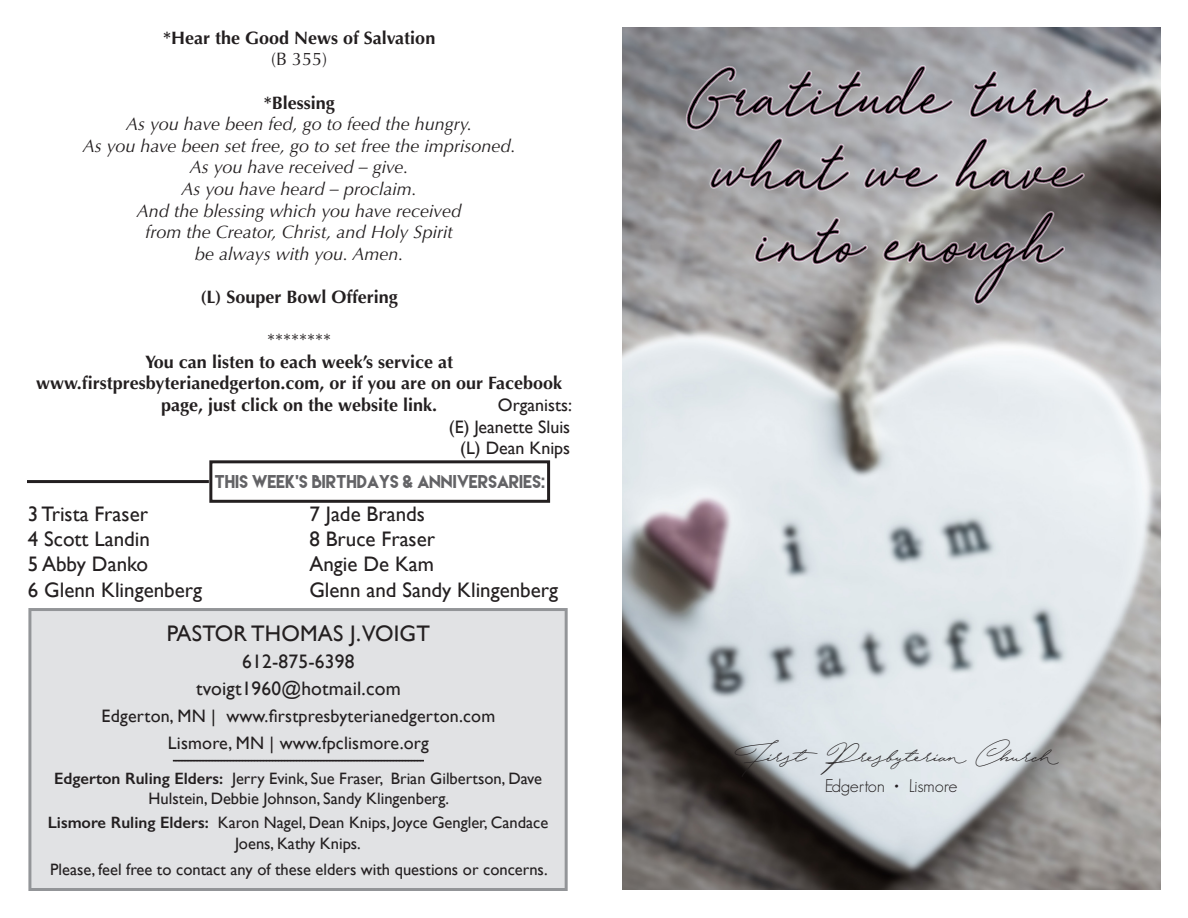
<style>
.page{position:relative;width:1188px;height:918px;background:#fff}
.page>*{position:absolute;margin:0;border:0;box-sizing:border-box;transform-origin:0 0}
.t1{font:22.5px "Hijrnotes PERSONALUSEONLY";color:#231f20}
.t2{font:22.5px "Gill Sans";letter-spacing:.01em;color:#231f20}
.t3{font:21px "Gill Sans";color:#231f20}
.t4{font:19.5px "Gill Sans";letter-spacing:.01em;color:#231f20}
.t5{font:italic 18px "Optima";color:#231f20}
.t6{font:700 18px/21.6px "Optima";color:#231f20;text-align:center}
.t7{font:18px "Gill Sans";letter-spacing:.01em;color:#231f20}
.t8{font:300 18px "Geosans";color:#231f20}
.t9{font:18px "Optima";color:#231f20}
.t10{font:16.5px/19.8px "Gill Sans";color:#231f20;text-align:center}
.t11{font:16.5px "Lemon Milk";color:#636366}
.s1{font-weight:600}
</style>
<div class="page">
<img style="left:622px;top:27px;width:539px;height:862px">
<div style="left:28px;top:608px;width:540px;height:283px;background:#e1e2e4;border:3px solid #939598"></div>
<svg style="left:173px;top:760px;width:251px;height:2px"></svg>
<div style="left:209px;top:460px;width:341px;height:43px;border:3px solid #231f20"></div>
<hr style="left:27px;top:480px;width:182px;height:3px;background:#231f20">
<p class="t6" style="left:163px;top:27px;width:274px">*Hear the Good News of Salvation</p>
<p class="t9" style="left:271px;top:49px;width:58px">(B 355)</p>
<p class="t6" style="left:264px;top:92px;width:73px">*Blessing</p>
<p class="t5" style="left:126px;top:114px;width:348px">As you have been fed, go to feed the hungry.</p>
<p class="t5" style="left:83px;top:135px;width:435px">As you have been set free, go to set free the imprisoned.</p>
<p class="t5" style="left:190px;top:157px;width:220px">As you have received – give.</p>
<p class="t5" style="left:182px;top:178px;width:237px">As you have heard – proclaim.</p>
<p class="t5" style="left:137px;top:200px;width:326px">And the blessing which you have received</p>
<p class="t5" style="left:145px;top:222px;width:309px">from the Creator, Christ, and Holy Spirit</p>
<p class="t5" style="left:195px;top:243px;width:210px">be always with you. Amen.</p>
<p class="t6" style="left:201px;top:286px;width:199px">(L) Souper Bowl Offering</p>
<p class="t9" style="left:267px;top:330px;width:65px">********</p>
<p class="t6" style="left:145px;top:351px;width:309px">You can listen to each week’s service at</p>
<p class="t6" style="left:36px;top:373px;width:527px">www.firstpresbyterianedgerton.com, or if you are on our Facebook page, just click on the website link.</p>
<p class="t7" style="left:498px;top:394px;width:76px">Organists:</p>
<p class="t7" style="left:449px;top:416px;width:123px">(E) Jeanette Sluis</p>
<p class="t7" style="left:460px;top:438px;width:111px">(L) Dean Knips</p>
<p class="t11" style="left:215px;top:473px;width:333px">THIS WEEK’S BIRTHDAYS &amp; ANNIVERSARIES:</p>
<p class="t3" style="left:28px;top:502px;width:122px">3 Trista Fraser</p>
<p class="t3" style="left:28px;top:527px;width:124px">4 Scott Landin</p>
<p class="t3" style="left:28px;top:552px;width:122px">5 Abby Danko</p>
<p class="t3" style="left:28px;top:577px;width:176px">6 Glenn Klingenberg</p>
<p class="t3" style="left:309px;top:502px;width:117px">7 Jade Brands</p>
<p class="t3" style="left:309px;top:527px;width:127px">8 Bruce Fraser</p>
<p class="t3" style="left:309px;top:552px;width:126px">Angie De Kam</p>
<p class="t3" style="left:309px;top:577px;width:250px">Glenn and Sandy Klingenberg</p>
<p class="t2" style="left:167px;top:620px;width:265px">PASTOR THOMAS J.VOIGT</p>
<p class="t4" style="left:242px;top:650px;width:114px">612-875-6398</p>
<p class="t4" style="left:196px;top:677px;width:206px">tvoigt1960@hotmail.com</p>
<p class="t7" style="left:102px;top:705px;width:395px">Edgerton, MN | www.firstpresbyterianedgerton.com</p>
<p class="t7" style="left:168px;top:732px;width:262px">Lismore, MN | www.fpclismore.org</p>
<p class="t10" style="left:54px;top:768px;width:489px"><span class="s1">Edgerton Ruling Elders:</span> Jerry Evink, Sue Fraser, Brian Gilbertson, Dave<br>Hulstein, Debbie Johnson, Sandy Klingenberg.</p>
<p class="t10" style="left:48px;top:811px;width:502px;line-height:21.6px"><span class="s1">Lismore Ruling Elders:</span> Karon Nagel, Dean Knips, Joyce Gengler, Candace<br>Joens, Kathy Knips.</p>
<p class="t10" style="left:50px;top:859px;width:499px">Please, feel free to contact any of these elders with questions or concerns.</p>
<p class="t1" style="left:733px;top:749px;width:318px">First Presbyterian Church</p>
<p class="t8" style="left:825px;top:775px;width:135px">Edgerton • Lismore</p>
</div>
